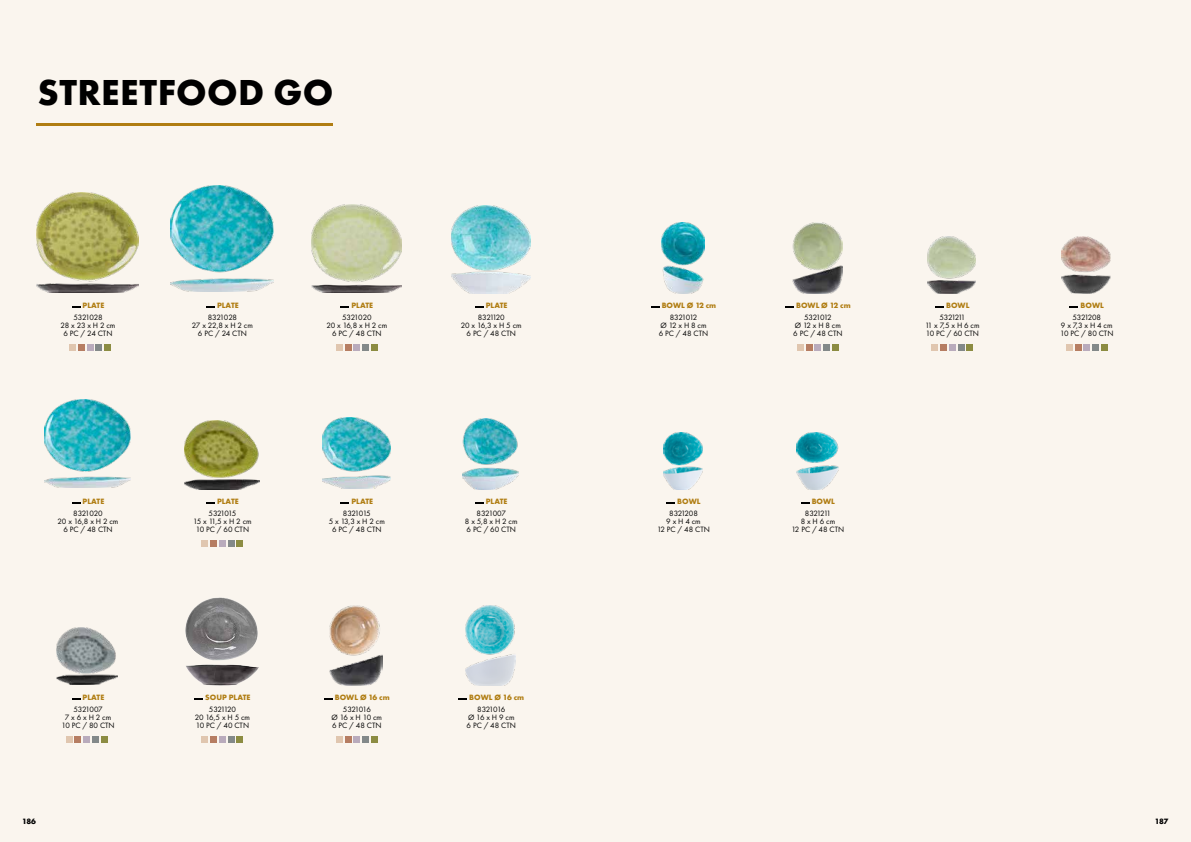
<style>
.page{position:relative;width:1191px;height:842px;background:#faf5ee}
.page>*{position:absolute;margin:0;border:0;box-sizing:border-box;transform-origin:0 0}
.t1{font:700 37.5px "Futura PT";letter-spacing:.01em;color:#000}
.t2{font:8px/8px "Futura PT";letter-spacing:-.025em;color:#000;text-align:center}
.t3{font:8px/8px "Futura PT";color:#000;text-align:center}
.t4{font:700 8px "Futura PT";color:#b07d12}
.t5{font:8px/8px "Futura PT";letter-spacing:-.04em;color:#000;text-align:center}
.t6{font:8px/8px "Futura PT";letter-spacing:-.05em;color:#000;text-align:center}
.t7{font:8px/8px "Futura PT";letter-spacing:-.055em;color:#000;text-align:center}
.t8{font:700 8px "Futura PT";letter-spacing:-.06em;color:#000}
</style>
<div class="page">
<hr style="left:36px;top:123px;width:296px;height:3px;background:#b07d12">
<svg style="left:72px;top:306px;width:8px;height:2px"></svg>
<img style="left:36px;top:192px;width:103px;height:100px">
<svg style="left:206px;top:306px;width:9px;height:2px"></svg>
<img style="left:170px;top:186px;width:103px;height:106px">
<svg style="left:340px;top:306px;width:9px;height:2px"></svg>
<img style="left:311px;top:204px;width:90px;height:88px">
<svg style="left:475px;top:306px;width:8px;height:2px"></svg>
<img style="left:451px;top:205px;width:79px;height:88px">
<svg style="left:72px;top:502px;width:8px;height:2px"></svg>
<img style="left:45px;top:400px;width:85px;height:88px">
<svg style="left:206px;top:502px;width:9px;height:2px"></svg>
<img style="left:184px;top:420px;width:76px;height:69px">
<svg style="left:340px;top:502px;width:9px;height:2px"></svg>
<img style="left:322px;top:417px;width:68px;height:71px">
<svg style="left:475px;top:502px;width:8px;height:2px"></svg>
<img style="left:462px;top:418px;width:57px;height:71px">
<svg style="left:72px;top:698px;width:8px;height:2px"></svg>
<img style="left:57px;top:627px;width:61px;height:57px">
<svg style="left:324px;top:698px;width:8px;height:2px"></svg>
<img style="left:330px;top:606px;width:53px;height:79px">
<svg style="left:458px;top:698px;width:9px;height:2px"></svg>
<img style="left:466px;top:606px;width:49px;height:79px">
<svg style="left:194px;top:698px;width:9px;height:2px"></svg>
<img style="left:185px;top:597px;width:74px;height:88px">
<div style="left:104px;top:344px;width:7px;height:7px;background:#8c8c42"></div>
<div style="left:371px;top:344px;width:7px;height:7px;background:#8c8c42"></div>
<div style="left:371px;top:736px;width:7px;height:7px;background:#8c8c42"></div>
<div style="left:236px;top:540px;width:7px;height:7px;background:#8c8c42"></div>
<div style="left:236px;top:736px;width:7px;height:7px;background:#8c8c42"></div>
<div style="left:101px;top:736px;width:6px;height:7px;background:#8c8c42"></div>
<div style="left:95px;top:344px;width:7px;height:7px;background:#838989"></div>
<div style="left:362px;top:344px;width:7px;height:7px;background:#838989"></div>
<div style="left:362px;top:736px;width:7px;height:7px;background:#838989"></div>
<div style="left:228px;top:540px;width:6px;height:7px;background:#838989"></div>
<div style="left:228px;top:736px;width:6px;height:7px;background:#838989"></div>
<div style="left:92px;top:736px;width:7px;height:7px;background:#838989"></div>
<div style="left:87px;top:344px;width:6px;height:7px;background:#b9abbc"></div>
<div style="left:353px;top:344px;width:7px;height:7px;background:#b9abbc"></div>
<div style="left:353px;top:736px;width:7px;height:7px;background:#b9abbc"></div>
<div style="left:219px;top:540px;width:7px;height:7px;background:#b9abbc"></div>
<div style="left:219px;top:736px;width:7px;height:7px;background:#b9abbc"></div>
<div style="left:83px;top:736px;width:7px;height:7px;background:#b9abbc"></div>
<div style="left:78px;top:344px;width:7px;height:7px;background:#b67d62"></div>
<div style="left:345px;top:344px;width:6px;height:7px;background:#b67d62"></div>
<div style="left:345px;top:736px;width:6px;height:7px;background:#b67d62"></div>
<div style="left:210px;top:540px;width:7px;height:7px;background:#b67d62"></div>
<div style="left:210px;top:736px;width:7px;height:7px;background:#b67d62"></div>
<div style="left:75px;top:736px;width:6px;height:7px;background:#b67d62"></div>
<div style="left:69px;top:344px;width:7px;height:7px;background:#e0c6af"></div>
<div style="left:336px;top:344px;width:7px;height:7px;background:#e0c6af"></div>
<div style="left:336px;top:736px;width:7px;height:7px;background:#e0c6af"></div>
<div style="left:202px;top:540px;width:6px;height:7px;background:#e0c6af"></div>
<div style="left:202px;top:736px;width:6px;height:7px;background:#e0c6af"></div>
<div style="left:66px;top:736px;width:7px;height:7px;background:#e0c6af"></div>
<svg style="left:785px;top:306px;width:8px;height:2px"></svg>
<img style="left:792px;top:222px;width:50px;height:71px">
<svg style="left:935px;top:306px;width:8px;height:2px"></svg>
<img style="left:927px;top:236px;width:48px;height:57px">
<svg style="left:1069px;top:306px;width:9px;height:2px"></svg>
<img style="left:1061px;top:236px;width:49px;height:57px">
<svg style="left:666px;top:502px;width:9px;height:2px"></svg>
<img style="left:663px;top:432px;width:39px;height:57px">
<svg style="left:801px;top:502px;width:8px;height:2px"></svg>
<img style="left:796px;top:432px;width:42px;height:57px">
<svg style="left:651px;top:306px;width:8px;height:2px"></svg>
<img style="left:661px;top:222px;width:43px;height:71px">
<div style="left:832px;top:344px;width:6px;height:7px;background:#8c8c42"></div>
<div style="left:966px;top:344px;width:7px;height:7px;background:#8c8c42"></div>
<div style="left:823px;top:344px;width:7px;height:7px;background:#838989"></div>
<div style="left:957px;top:344px;width:7px;height:7px;background:#838989"></div>
<div style="left:814px;top:344px;width:7px;height:7px;background:#b9abbc"></div>
<div style="left:949px;top:344px;width:6px;height:7px;background:#b9abbc"></div>
<div style="left:806px;top:344px;width:6px;height:7px;background:#b67d62"></div>
<div style="left:940px;top:344px;width:7px;height:7px;background:#b67d62"></div>
<div style="left:797px;top:344px;width:7px;height:7px;background:#e0c6af"></div>
<div style="left:931px;top:344px;width:7px;height:7px;background:#e0c6af"></div>
<div style="left:1100px;top:344px;width:7px;height:7px;background:#8c8c42"></div>
<div style="left:1092px;top:344px;width:6px;height:7px;background:#838989"></div>
<div style="left:1083px;top:344px;width:7px;height:7px;background:#b9abbc"></div>
<div style="left:1074px;top:344px;width:7px;height:7px;background:#b67d62"></div>
<div style="left:1066px;top:344px;width:6px;height:7px;background:#e0c6af"></div>
<h1 class="t1" style="left:38px;top:68px;width:297px">STREETFOOD GO</h1>
<p class="t4" style="left:83px;top:300px;width:23px">PLATE</p>
<p class="t5" style="left:61px;top:313px;width:56px">5321028<br>28 x 23 x H 2 cm<br>6 PC / 24 CTN</p>
<p class="t4" style="left:217px;top:300px;width:23px">PLATE</p>
<p class="t5" style="left:192px;top:313px;width:63px">8321028<br>27 x 22,8 x H 2 cm<br>6 PC / 24 CTN</p>
<p class="t4" style="left:351px;top:300px;width:23px">PLATE</p>
<p class="t3" style="left:326px;top:313px;width:62px">5321020<br>20 x 16,8 x H 2 cm<br>6 PC / 48 CTN</p>
<p class="t4" style="left:486px;top:300px;width:23px">PLATE</p>
<p class="t2" style="left:461px;top:313px;width:62px">8321120<br>20 x 16,3 x H 5 cm<br>6 PC / 48 CTN</p>
<p class="t4" style="left:661px;top:300px;width:56px">BOWL Ø 12 cm</p>
<p class="t2" style="left:659px;top:313px;width:51px">8321012<br>Ø 12 x H 8 cm<br>6 PC / 48 CTN</p>
<p class="t4" style="left:796px;top:300px;width:56px">BOWL Ø 12 cm</p>
<p class="t2" style="left:793px;top:313px;width:51px">5321012<br>Ø 12 x H 8 cm<br>6 PC / 48 CTN</p>
<p class="t4" style="left:946px;top:300px;width:25px">BOWL</p>
<p class="t6" style="left:925px;top:313px;width:56px">5321211<br>11 x 7,5 x H 6 cm<br>10 PC / 60 CTN</p>
<p class="t4" style="left:1080px;top:300px;width:25px">BOWL</p>
<p class="t3" style="left:1060px;top:313px;width:55px">5321208<br>9 x 7,3 x H 4 cm<br>10 PC / 80 CTN</p>
<p class="t4" style="left:83px;top:496px;width:23px">PLATE</p>
<p class="t3" style="left:58px;top:509px;width:62px">8321020<br>20 x 16,8 x H 2 cm<br>6 PC / 48 CTN</p>
<p class="t4" style="left:217px;top:496px;width:23px">PLATE</p>
<p class="t7" style="left:193px;top:509px;width:60px">5321015<br>15 x 11,5 x H 2 cm<br>10 PC / 60 CTN</p>
<p class="t4" style="left:351px;top:496px;width:23px">PLATE</p>
<p class="t2" style="left:329px;top:509px;width:58px">8321015<br>5 x 13,3 x H 2 cm<br>6 PC / 48 CTN</p>
<p class="t4" style="left:486px;top:496px;width:23px">PLATE</p>
<p class="t3" style="left:465px;top:509px;width:54px">8321007<br>8 x 5,8 x H 2 cm<br>6 PC / 60 CTN</p>
<p class="t4" style="left:677px;top:496px;width:25px">BOWL</p>
<p class="t3" style="left:657px;top:509px;width:54px">8321208<br>9 x H 4 cm<br>12 PC / 48 CTN</p>
<p class="t4" style="left:811px;top:496px;width:25px">BOWL</p>
<p class="t2" style="left:791px;top:509px;width:54px">8321211<br>8 x H 6 cm<br>12 PC / 48 CTN</p>
<p class="t4" style="left:83px;top:692px;width:23px">PLATE</p>
<p class="t3" style="left:61px;top:705px;width:55px">5321007<br>7 x 6 x H 2 cm<br>10 PC / 80 CTN</p>
<p class="t4" style="left:205px;top:692px;width:47px">SOUP PLATE</p>
<p class="t2" style="left:195px;top:705px;width:57px">5321120<br>20 16,5 x H 5 cm<br>10 PC / 40 CTN</p>
<p class="t4" style="left:335px;top:692px;width:56px">BOWL Ø 16 cm</p>
<p class="t6" style="left:332px;top:705px;width:52px">5321016<br>Ø 16 x H 10 cm<br>6 PC / 48 CTN</p>
<p class="t4" style="left:469px;top:692px;width:56px">BOWL Ø 16 cm</p>
<p class="t2" style="left:466px;top:705px;width:51px">8321016<br>Ø 16 x H 9 cm<br>6 PC / 48 CTN</p>
<p class="t8" style="left:22px;top:816px;width:15px">186</p>
<p class="t8" style="left:1155px;top:816px;width:15px">187</p>
</div>
